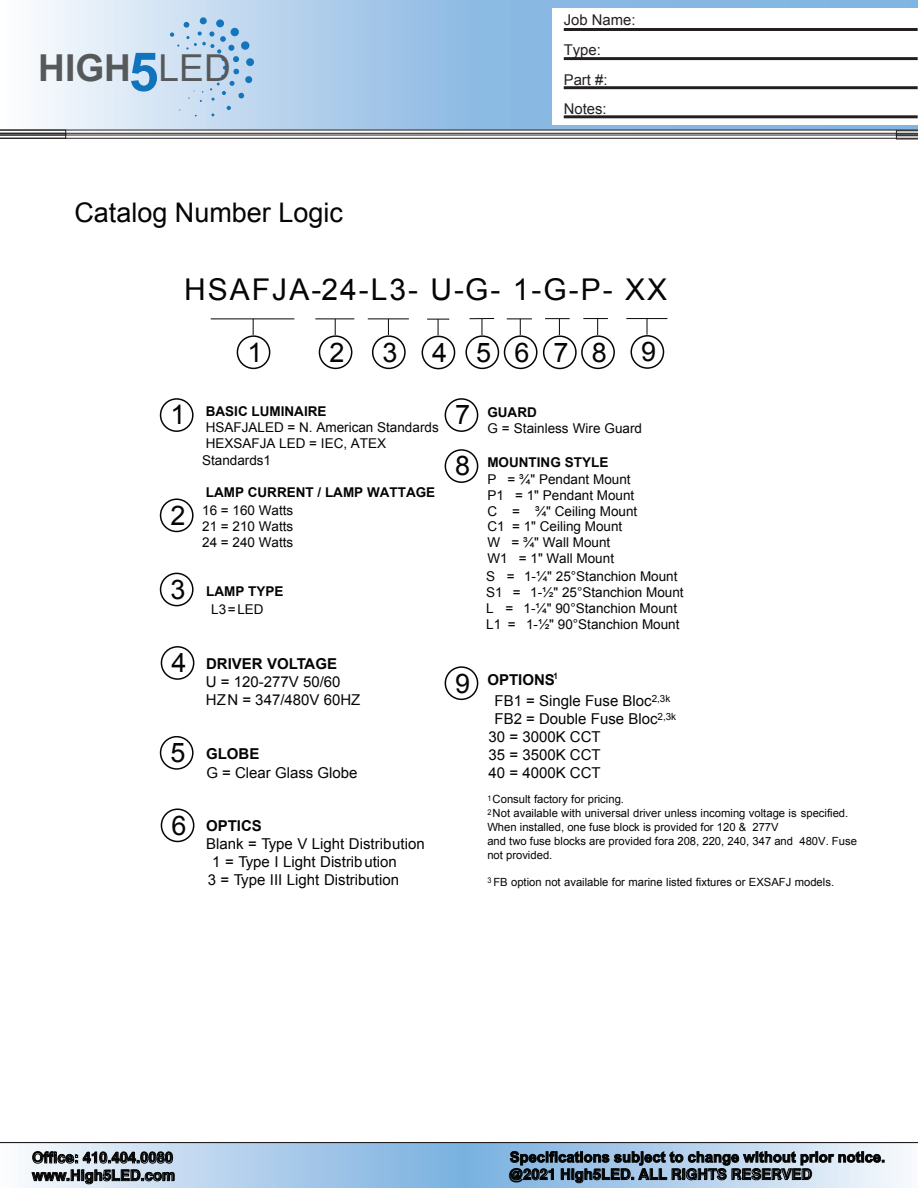
<style>
.page{position:relative;width:918px;height:1188px;background:#fff}
.page>*{position:absolute;margin:0;border:0;box-sizing:border-box;transform-origin:0 0}
.t1{font:700 37.05px "Arial";color:#57585a}
.t2{font:30px "Arial";letter-spacing:.07em;color:#050504}
.t3{font:27px "Arial";color:#050504}
.t4{font:15px/18px "Arial";color:#050504}
.t5{font:700 15px "Arial";color:#050504}
.t6{font:14.85px/29.2px "Arial";color:#231f20}
.t7{font:700 14.7px/17.7px "Arial";color:#040503}
.t8{font:13.5px/15.6px "Arial";color:#050504}
.t9{font:700 13.5px "Arial";color:#050504}
.t10{font:11.25px/14.1px "Arial";color:#050504}
.s1{font-size:53.85px;color:#1074bc}
.s2{font-weight:400}
.s3{font-weight:700}
</style>
<div class="page">
<svg style="left:37px;top:1px;width:881px;height:128px;background:#b1cfec"></svg>
<div style="left:552px;top:8px;width:366px;height:117px;background:#fff"></div>
<hr style="left:564px;top:28px;width:354px;height:3px;background:#231f20">
<hr style="left:564px;top:57px;width:354px;height:3px;background:#231f20">
<hr style="left:564px;top:86px;width:354px;height:3px;background:#231f20">
<hr style="left:564px;top:115px;width:354px;height:3px;background:#231f20">
<svg style="left:0;top:1142px;width:918px;height:46px;background:#9cb3c9"></svg>
<div style="left:200px;top:17px;width:7px;height:7px;background:#1375bc;border-radius:50%"></div>
<svg style="left:216px;top:19px;width:8px;height:8px"></svg>
<div style="left:241px;top:41px;width:8px;height:9px;background:#1375bc;border-radius:50%"></div>
<div style="left:246px;top:58px;width:8px;height:8px;background:#1375bc;border-radius:50%"></div>
<div style="left:245px;top:76px;width:7px;height:7px;background:#1375bc;border-radius:50%"></div>
<svg style="left:170px;top:22px;width:74px;height:95px;background:#bdd6ed"></svg>
<svg style="left:0;top:130px;width:918px;height:9px"></svg>
<div style="left:237px;top:335px;width:33px;height:34px;border:2px solid #050504;border-radius:50%"></div>
<hr style="left:211px;top:318px;width:83px;height:1px;background:#050504">
<svg style="left:253px;top:319px;width:1px;height:16px"></svg>
<hr style="left:315px;top:318px;width:39px;height:1px;background:#050504">
<div style="left:319px;top:335px;width:33px;height:34px;border:2px solid #050504;border-radius:50%"></div>
<svg style="left:335px;top:319px;width:1px;height:16px"></svg>
<div style="left:372px;top:335px;width:34px;height:34px;border:2px solid #050504;border-radius:50%"></div>
<hr style="left:368px;top:318px;width:41px;height:1px;background:#050504">
<svg style="left:388px;top:319px;width:1px;height:16px"></svg>
<div style="left:631px;top:335px;width:33px;height:34px;border:2px solid #050504;border-radius:50%"></div>
<hr style="left:626px;top:318px;width:41px;height:1px;background:#050504">
<svg style="left:647px;top:319px;width:1px;height:16px"></svg>
<div style="left:422px;top:336px;width:33px;height:33px;border:2px solid #050504;border-radius:50%"></div>
<svg style="left:427px;top:319px;width:22px;height:16px"></svg>
<div style="left:465px;top:335px;width:34px;height:34px;border:2px solid #050504;border-radius:50%"></div>
<svg style="left:470px;top:318px;width:24px;height:17px"></svg>
<div style="left:504px;top:335px;width:34px;height:34px;border:2px solid #050504;border-radius:50%"></div>
<svg style="left:507px;top:318px;width:25px;height:17px"></svg>
<div style="left:543px;top:335px;width:34px;height:34px;border:2px solid #050504;border-radius:50%"></div>
<svg style="left:545px;top:318px;width:25px;height:17px"></svg>
<div style="left:581px;top:335px;width:34px;height:34px;border:2px solid #050504;border-radius:50%"></div>
<svg style="left:583px;top:318px;width:25px;height:17px"></svg>
<div style="left:160px;top:398px;width:34px;height:34px;border:2px solid #050504;border-radius:50%"></div>
<div style="left:160px;top:736px;width:34px;height:34px;border:2px solid #050504;border-radius:50%"></div>
<div style="left:445px;top:398px;width:33px;height:34px;border:2px solid #050504;border-radius:50%"></div>
<div style="left:161px;top:808px;width:33px;height:34px;border:2px solid #050504;border-radius:50%"></div>
<div style="left:445px;top:449px;width:33px;height:34px;border:2px solid #050504;border-radius:50%"></div>
<div style="left:445px;top:666px;width:33px;height:34px;border:2px solid #050504;border-radius:50%"></div>
<div style="left:160px;top:498px;width:34px;height:34px;border:2px solid #050504;border-radius:50%"></div>
<div style="left:160px;top:573px;width:34px;height:33px;border:2px solid #050504;border-radius:50%"></div>
<div style="left:161px;top:646px;width:33px;height:34px;border:2px solid #050504;border-radius:50%"></div>
<h1 class="t1" style="left:38px;top:44px;width:194px">HIGH<span class="s1">5</span><span class="s2">LED</span></h1>
<h3 class="t3" style="left:74px;top:195px;width:270px">Catalog Number Logic</h3>
<p class="t6" style="left:564px;top:5px;width:73px">Job Name:</p>
<p class="t6" style="left:564px;top:36px;width:45px">Type:<br>Part #:</p>
<p class="t6" style="left:564px;top:94px;width:44px">Notes:</p>
<h2 class="t2" style="left:184px;top:270px;width:485px">HSAFJA-24-L3- U-G- 1-G-P- XX</h2>
<h3 class="t3" style="left:171px;top:397px;width:17px">1</h3>
<h3 class="t3" style="left:171px;top:498px;width:17px">2</h3>
<h3 class="t3" style="left:171px;top:572px;width:17px">3</h3>
<h3 class="t3" style="left:171px;top:645px;width:17px">4</h3>
<h3 class="t3" style="left:171px;top:735px;width:17px">5</h3>
<h3 class="t3" style="left:171px;top:807px;width:17px">6</h3>
<h3 class="t3" style="left:247px;top:334px;width:17px">1</h3>
<h3 class="t3" style="left:329px;top:334px;width:17px">2</h3>
<h3 class="t3" style="left:383px;top:334px;width:17px">3</h3>
<h3 class="t3" style="left:432px;top:334px;width:176px">4 5678</h3>
<h3 class="t3" style="left:641px;top:334px;width:17px">9</h3>
<p class="t9" style="left:206px;top:402px;width:122px">BASIC LUMINAIRE</p>
<p class="t8" style="left:202px;top:420px;width:238px;line-height:16.2px">HSAFJALED = N. American Standards<br>HEXSAFJA LED = IEC, ATEX<br>Standards1</p>
<p class="t9" style="left:206px;top:483px;width:231px">LAMP CURRENT / LAMP WATTAGE</p>
<p class="t8" style="left:202px;top:503px;width:93px;text-align:justify">16 = 160 Watts 21 = 210 Watts 24 = 240 Watts</p>
<p class="t9" style="left:206px;top:582px;width:79px">LAMP TYPE</p>
<p class="t8" style="left:211px;top:602px;width:54px">L3 = LED</p>
<p class="t5" style="left:206px;top:654px;width:133px">DRIVER VOLTAGE</p>
<p class="t4" style="left:206px;top:673px;width:156px">U = 120-277V 50/60<br>HZ N = 347/480V 60HZ</p>
<p class="t5" style="left:206px;top:744px;width:55px">GLOBE</p>
<p class="t4" style="left:206px;top:764px;width:153px">G = Clear Glass Globe</p>
<p class="t5" style="left:206px;top:816px;width:57px">OPTICS</p>
<p class="t4" style="left:206px;top:835px;width:220px">Blank = Type V Light Distrib ution<br>1 = Type I Light Distrib ution<br>3 = Type III Light Distribution</p>
<h3 class="t3" style="left:455px;top:397px;width:17px">7</h3>
<h3 class="t3" style="left:455px;top:448px;width:17px">8</h3>
<h3 class="t3" style="left:455px;top:665px;width:17px">9</h3>
<p class="t9" style="left:487px;top:403px;width:51px">GUARD</p>
<p class="t8" style="left:487px;top:420px;width:156px">G = Stainless Wire Guard</p>
<p class="t9" style="left:487px;top:453px;width:123px">MOUNTING STYLE</p>
<p class="t8" style="left:487px;top:472px;width:151px">P = ¾" Pendant Mount<br>P1 = 1" Pendant Mount<br>C = ¾" Ceiling Mount<br>C1 = 1" Ceiling Mount<br>W = ¾" Wall Mount<br>W1 = 1" Wall Mount</p>
<p class="t8" style="left:486px;top:568px;width:199px;line-height:16px">S = 1-¼" 25°Stanchion Mount<br>S1 = 1-½" 25°Stanchion Mount<br>L = 1-¼" 90°Stanchion Mount<br>L1 = 1-½" 90°Stanchion Mount</p>
<p class="t4" style="left:495px;top:669px;width:177px;line-height:21.1px;text-indent:-7px"><span class="s3">OPTIONS</span><sup>1<br></sup>FB1 = Single Fuse Bloc<sup>2,3k</sup></p>
<p class="t4" style="left:489px;top:710px;width:189px;text-indent:6px">FB2 = Double Fuse Bloc<sup>2,3k<br></sup>30 = 3000K CCT<br>35 = 3500K CCT<br>40 = 4000K CCT</p>
<p class="t10" style="left:487px;top:792px;width:371px"><sup>1</sup> Consult factory for pricing.<br><sup>2</sup> Not available with universal driver unless incoming voltage is specified.<br>When installed, one fuse block is provided for 120 &amp; 277V<br>and two fuse blocks are provided fora 208, 220, 240, 347 and 480V. Fuse not provided.</p>
<p class="t10" style="left:487px;top:876px;width:348px"><sup>3</sup> FB option not available for marine listed fixtures or EXSAFJ models.</p>
<p class="t7" style="left:32px;top:1149px;width:145px">Office: 410.404.0080 www.High5LED.com</p>
<p class="t7" style="left:509px;top:1165px;width:305px">@2021 High5LED. ALL RIGHTS RESERVED</p>
</div>
